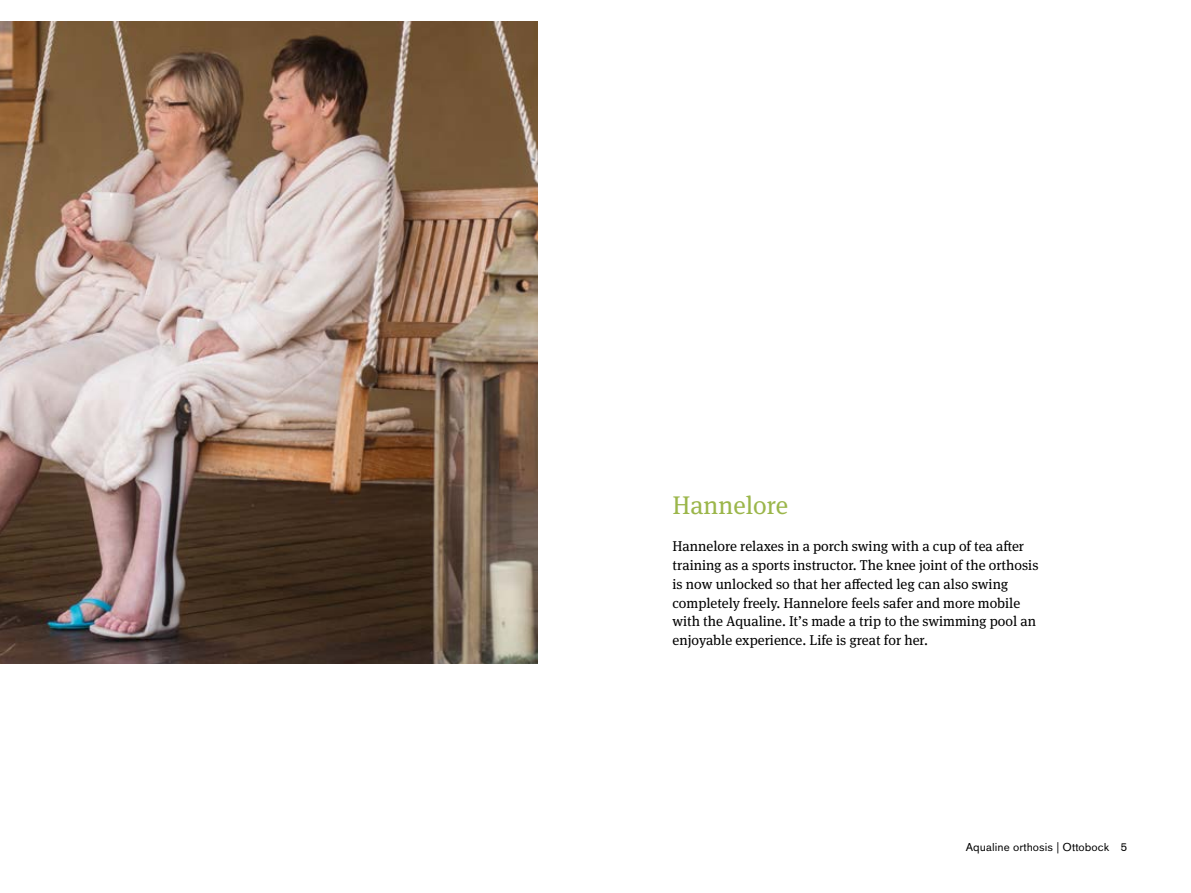
<style>
.page{position:relative;width:1191px;height:893px;background:#fff}
.page>*{position:absolute;margin:0;border:0;box-sizing:border-box;transform-origin:0 0}
.t1{font:25.5px "OBO Serif";color:#9bb64a}
.t2{font:14.25px/18.8px "OBO Serif";color:#000}
.t3{font:11.25px "OBO Sans";letter-spacing:.005em;color:#000}
</style>
<div class="page">
<img style="left:0;top:21px;width:537px;height:643px">
<h1 class="t1" style="left:672px;top:490px;width:117px">Hannelore</h1>
<p class="t2" style="left:672px;top:537px;width:367px">Hannelore relaxes in a porch swing with a cup of tea after training as a sports instructor. The knee joint of the orthosis is now unlocked so that her affected leg can also swing completely freely. Hannelore feels safer and more mobile with the Aqualine. It’s made a trip to the swimming pool an enjoyable experience. Life is great for her.</p>
<p class="t3" style="left:965px;top:841px;width:163px">Aqualine orthosis | Ottobock 5</p>
</div>
